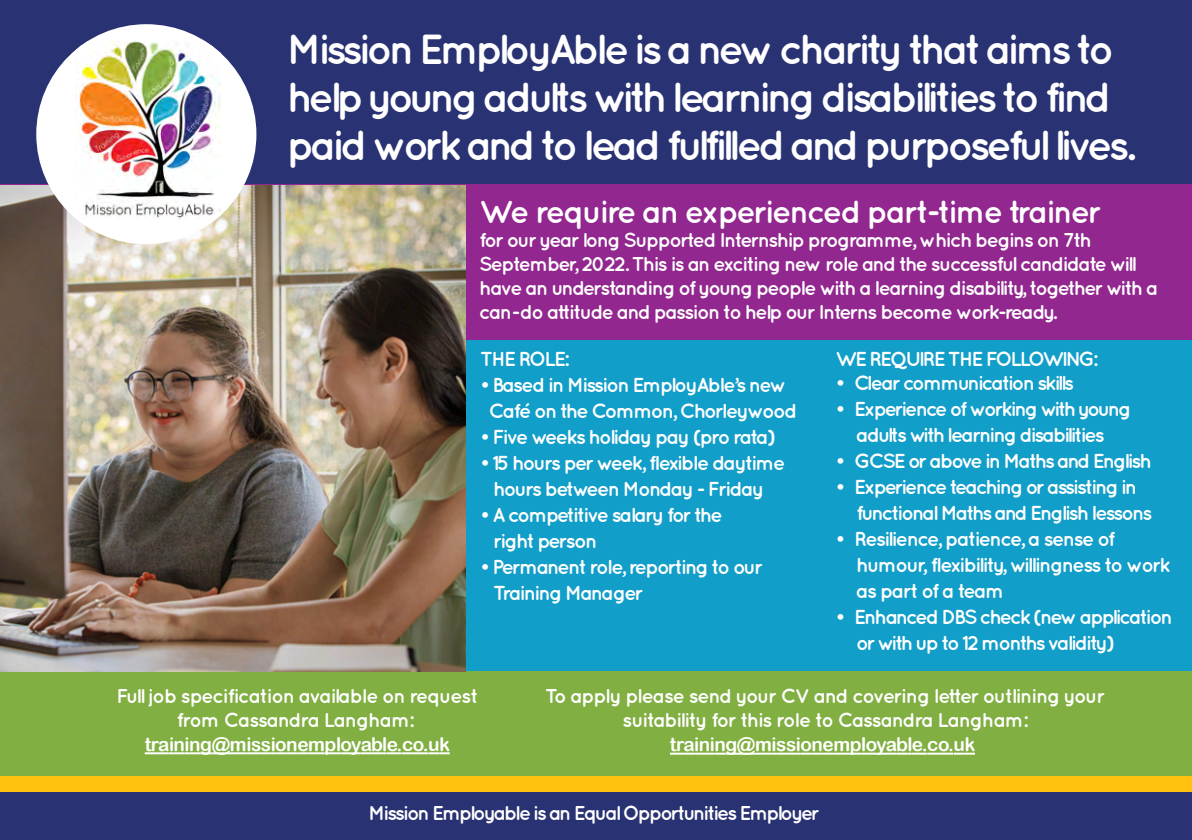
<style>
.page{position:relative;width:1192px;height:840px;background:#fff}
.page>*{position:absolute;margin:0;border:0;box-sizing:border-box;transform-origin:0 0}
.t1{font:700 42px/48px "Quicksand";letter-spacing:-.1em;color:#fff}
.t2{font:700 32px "Quicksand";letter-spacing:-.065em;color:#fff}
.t3{font:700 20.2px/26px "Quicksand";letter-spacing:-.095em;color:#fff}
.t4{font:700 20.2px/26px "Quicksand";letter-spacing:-.075em;color:#fff}
.t5{font:700 20px/24px "Quicksand";letter-spacing:-.08em;color:#fff}
.t6{font:700 20px/24px "Quicksand";letter-spacing:-.06em;color:#fff;text-align:center}
.t7{font:700 20px "Quicksand";letter-spacing:-.1em;color:#fff}
.t8{font:19px "Arial Rounded MT Bold";letter-spacing:-.025em;color:#fff}
</style>
<div class="page">
<div style="left:0;top:0;width:1191px;height:840px;background:#293273"></div>
<div style="left:0;top:184px;width:1191px;height:607px;background:#92278f"></div>
<div style="left:0;top:579px;width:1191px;height:212px;background:#81af42"></div>
<div style="left:0;top:340px;width:1191px;height:331px;background:#119ec9"></div>
<svg style="left:145px;top:752px;width:304px;height:2px"></svg>
<img style="left:0;top:186px;width:465px;height:486px">
<div style="left:36px;top:24px;width:220px;height:220px;background:#fff;border-radius:50%"></div>
<img style="left:76px;top:41px;width:144px;height:179px">
<svg style="left:670px;top:752px;width:304px;height:2px"></svg>
<div style="left:0;top:776px;width:1191px;height:15px;background:#ffc20f"></div>
<h1 class="t1" style="left:287px;top:24px;width:849px">Mission EmployAble is a new charity that aims to help young adults with learning disabilities to find paid work and to lead fulfilled and purposeful lives.</h1>
<h2 class="t2" style="left:479px;top:193px;width:624px">We require an experienced part-time trainer</h2>
<p class="t5" style="left:479px;top:228px;width:680px">for our year long Supported Internship programme, which begins on 7th September, 2022. This is an exciting new role and the successful candidate will have an understanding of young people with a learning disability, together with a can-do attitude and passion to help our Interns become work-ready.</p>
<p class="t3" style="left:480px;top:345px;width:90px">THE ROLE:</p>
<p class="t3" style="left:480px;top:371px;width:319px;text-align:center">• Based in Mission EmployAble’s new<br>Café on the Common, Chorleywood</p>
<p class="t3" style="left:480px;top:423px;width:297px">• Five weeks holiday pay (pro rata)</p>
<p class="t3" style="left:480px;top:449px;width:307px;text-align:center">• 15 hours per week, flexible daytime hours between Monday - Friday</p>
<p class="t3" style="left:493px;top:501px;width:231px;text-indent:-13px">• A competitive salary for the right person</p>
<p class="t3" style="left:493px;top:553px;width:271px;text-indent:-13px">• Permanent role, reporting to our<br>Training Manager</p>
<p class="t3" style="left:835px;top:345px;width:264px">WE REQUIRE THE FOLLOWING:</p>
<p class="t3" style="left:835px;top:369px;width:240px">• Clear communication skills</p>
<p class="t3" style="left:835px;top:395px;width:297px;text-align:center">• Experience of working with young adults with learning disabilities</p>
<p class="t3" style="left:835px;top:447px;width:318px">• GCSE or above in Maths and English</p>
<p class="t3" style="left:856px;top:473px;width:298px;text-indent:-21px">• Experience teaching or assisting in functional Maths and English lessons</p>
<p class="t4" style="left:856px;top:525px;width:316px;text-indent:-21px">• Resilience, patience, a sense of humour, flexibility, willingness to work as part of a team</p>
<p class="t3" style="left:856px;top:603px;width:318px;text-indent:-21px">• Enhanced DBS check (new application or with up to 12 months validity)</p>
<p class="t6" style="left:117px;top:683px;width:363px">Full job specification available on request from Cassandra Langham:</p>
<p class="t8" style="left:145px;top:733px;width:307px">training@missionemployable.co.uk</p>
<p class="t6" style="left:545px;top:684px;width:561px">To apply please send your CV and covering letter outlining your suitability for this role to Cassandra Langham:</p>
<p class="t8" style="left:669px;top:733px;width:307px">training@missionemployable.co.uk</p>
<p class="t7" style="left:368px;top:801px;width:452px">Mission Employable is an Equal Opportunities Employer</p>
</div>
